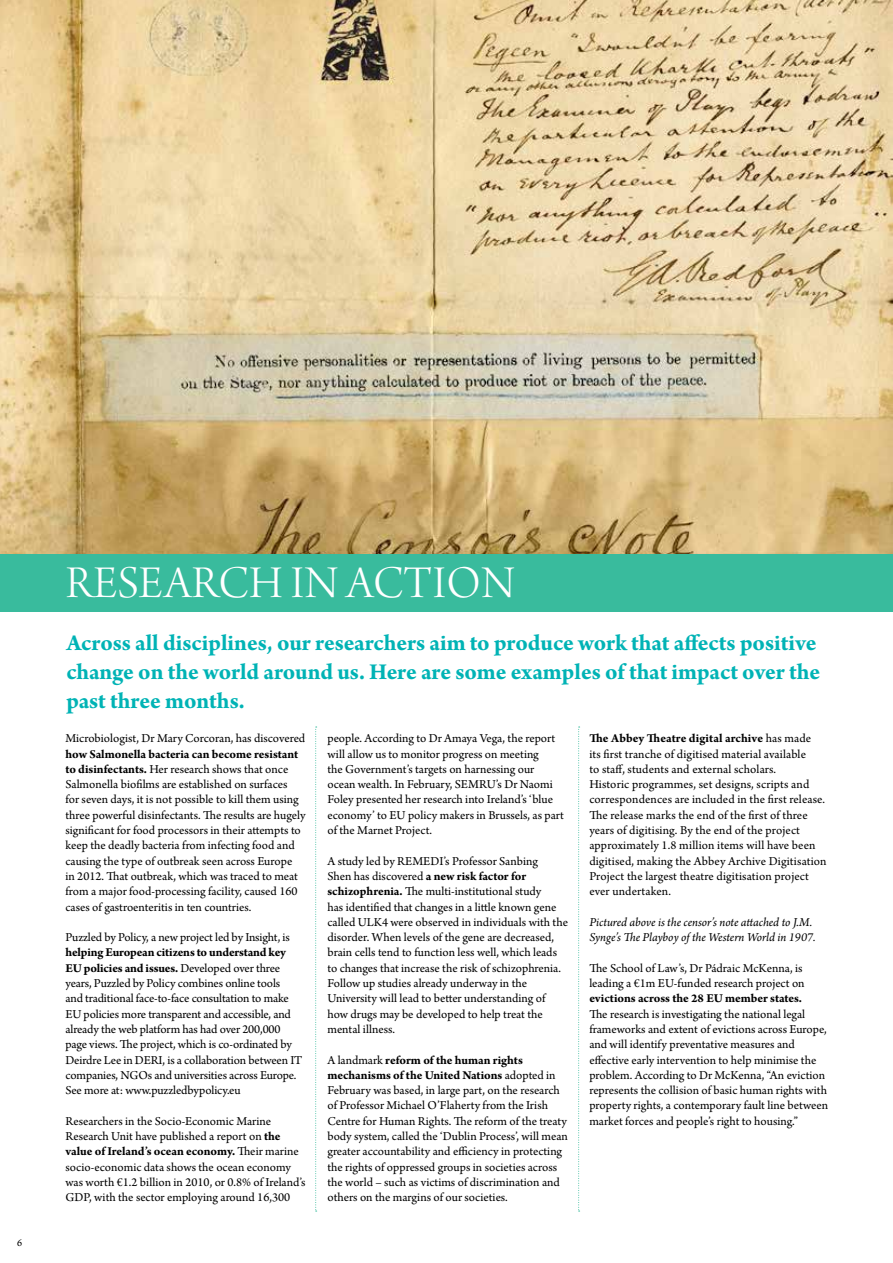
<style>
.page{position:relative;width:893px;height:1263px;background:#fff}
.page>*{position:absolute;margin:0;border:0;box-sizing:border-box;transform-origin:0 0}
.t1{font:48px "Arno Pro Light Display";color:#fff}
.t2{font:700 24px/28.8px "Arno Pro";letter-spacing:-.005em;color:#00b3b5}
.t3{font:12.75px/15.3px "Arno Pro";color:#000}
.t4{font:italic 12.75px/15.3px "Arno Pro";letter-spacing:-.005em;color:#000}
.t5{font:700 12.75px "Arno Pro";letter-spacing:-.005em;color:#000}
.t6{font:10.5px "Arno Pro";color:#000}
.s1{font-weight:700}
</style>
<div class="page">
<img style="left:0;top:0;width:893px;height:554px">
<div style="left:0;top:554px;width:893px;height:58px;background:#39bb9d"></div>
<svg style="left:315px;top:727px;width:2px;height:485px"></svg>
<svg style="left:578px;top:727px;width:2px;height:485px"></svg>
<p class="t6" style="left:17px;top:1237px;width:6px">6</p>
<h1 class="t1" style="left:66px;top:557px;width:56px">RESEARCH</h1>
<h1 class="t1" style="left:291px;top:557px;width:170px">INACTION</h1>
<h2 class="t2" style="left:66px;top:629px;width:755px">Across all disciplines, our researchers aim to produce work that affects positive change on the world around us. Here are some examples of that impact over the past three months.</h2>
<p class="t3" style="left:65px;top:731px;width:241px">Microbiologist, Dr Mary Corcoran, has discovered</p>
<p class="t3" style="left:65px;top:747px;width:242px"><span class="s1">how Salmonella bacteria can become resistant to disinfectants.</span> Her research shows that once Salmonella biofilms are established on surfaces<br>for seven days, it is not possible to kill them using three powerful disinfectants. The results are hugely significant for food processors in their attempts to keep the deadly bacteria from infecting food and causing the type of outbreak seen across Europe<br>in 2012. That outbreak, which was traced to meat from a major food-processing facility, caused 160 cases of gastroenteritis in ten countries.</p>
<p class="t3" style="left:65px;top:930px;width:226px">Puzzled by Policy, a new project led by Insight, is</p>
<p class="t3" style="left:65px;top:946px;width:238px"><span class="s1">helping European citizens to understand key EU policies and issues.</span> Developed over three years, Puzzled by Policy combines online tools<br>and traditional face-to-face consultation to make EU policies more transparent and accessible, and already the web platform has had over 200,000 page views. The project, which is co-ordinated by Deirdre Lee in DERI, is a collaboration between IT companies, NGOs and universities across Europe.<br>See more at: www.puzzledbypolicy.eu</p>
<p class="t3" style="left:65px;top:1114px;width:241px">Researchers in the Socio-Economic Marine Research Unit have published a report on <span class="s1">the value of Ireland’s ocean economy.</span> Their marine socio-economic data shows the ocean economy was worth €1.2 billion in 2010, or 0.8% of Ireland’s GDP, with the sector employing around 16,300</p>
<p class="t3" style="left:327px;top:731px;width:238px">people. According to Dr Amaya Vega, the report will allow us to monitor progress on meeting<br>the Government’s targets on harnessing our ocean wealth. In February, SEMRU’s Dr Naomi Foley presented her research into Ireland’s ‘blue economy’ to EU policy makers in Brussels, as part of the Marnet Project.</p>
<p class="t3" style="left:327px;top:854px;width:242px">A study led by REMEDI’s Professor Sanbing<br>Shen has discovered <span class="s1">a new risk factor for schizophrenia.</span> The multi-institutional study<br>has identified that changes in a little known gene called ULK4 were observed in individuals with the disorder. When levels of the gene are decreased, brain cells tend to function less well, which leads to changes that increase the risk of schizophrenia.<br>Follow up studies already underway in the University will lead to better understanding of how drugs may be developed to help treat the mental illness.</p>
<p class="t3" style="left:327px;top:1053px;width:242px">A landmark <span class="s1">reform of the human rights mechanisms of the United Nations</span> adopted in February was based, in large part, on the research of Professor Michael O’Flaherty from the Irish Centre for Human Rights. The reform of the treaty body system, called the ‘Dublin Process’, will mean greater accountability and efficiency in protecting the rights of oppressed groups in societies across the world – such as victims of discrimination and others on the margins of our societies.</p>
<p class="t3" style="left:589px;top:731px;width:239px"><span class="s1">The Abbey Theatre digital archive</span> has made<br>its first tranche of digitised material available<br>to staff, students and external scholars.<br>Historic programmes, set designs, scripts and correspondences are included in the first release.<br>The release marks the end of the first of three years of digitising. By the end of the project approximately 1.8 million items will have been digitised, making the Abbey Archive Digitisation Project the largest theatre digitisation project ever undertaken.</p>
<p class="t4" style="left:589px;top:915px;width:228px">Pictured above is the censor’s note attached to J.M.<br>Synge’s The Playboy of the Western World in 1907.</p>
<p class="t3" style="left:589px;top:961px;width:217px">The School of Law’s, Dr Pádraic McKenna, is leading a €1m EU-funded research project on</p>
<p class="t5" style="left:589px;top:991px;width:214px">evictions across the 28 EU member states.</p>
<p class="t3" style="left:589px;top:1007px;width:240px">The research is investigating the national legal frameworks and extent of evictions across Europe, and will identify preventative measures and effective early intervention to help minimise the problem. According to Dr McKenna, “An eviction represents the collision of basic human rights with property rights, a contemporary fault line between market forces and people’s right to housing.”</p>
</div>
